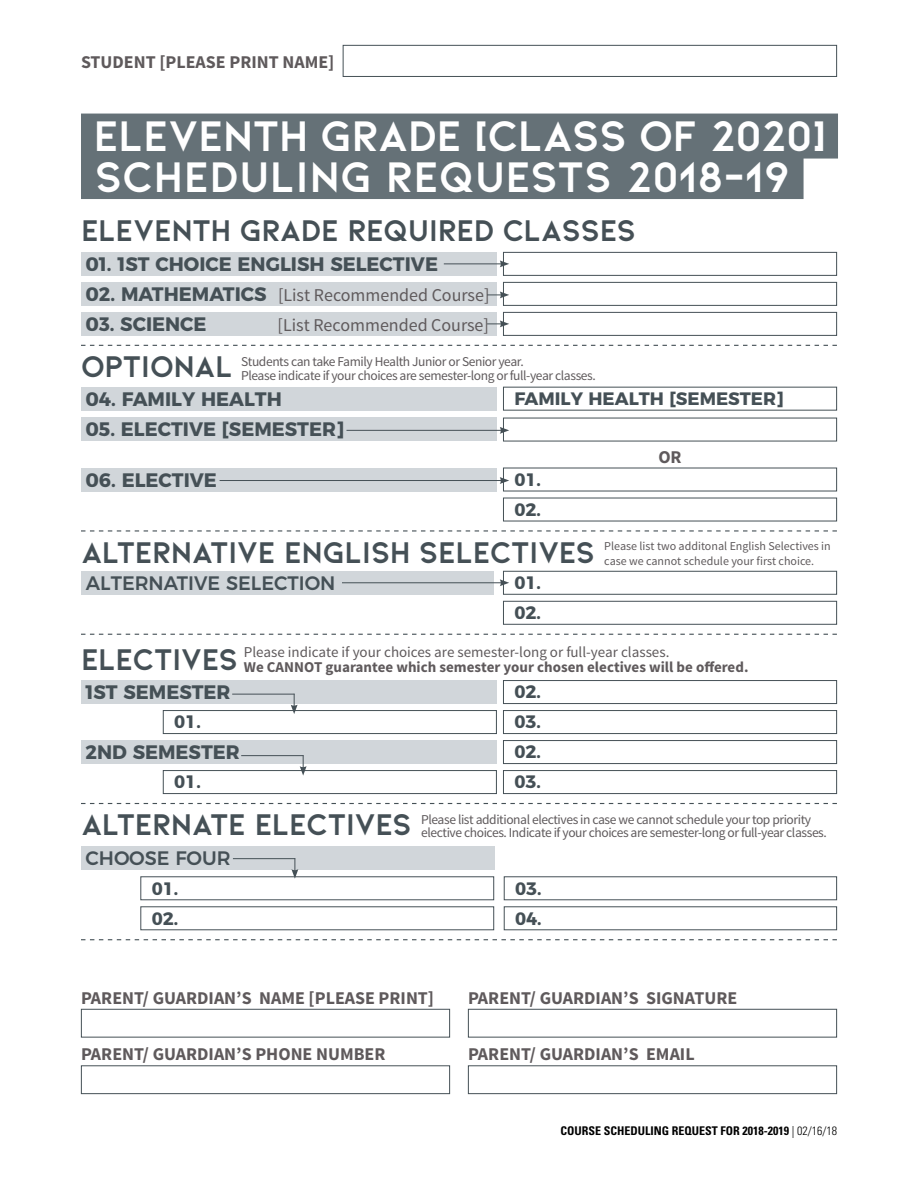
<style>
.page{position:relative;width:918px;height:1188px;background:#fff}
.page>*{position:absolute;margin:0;border:0;box-sizing:border-box;transform-origin:0 0}
.t1{font:700 45px/40.5px "Kiona";letter-spacing:-.015em;color:#fff}
.t2{font:700 31.5px "Kiona";letter-spacing:-.02em;color:#455056}
.t3{font:700 19.5px "Montserrat";color:#455056}
.t4{font:500 19.5px "Montserrat";color:#455056}
.t5{font:700 18px "Source Sans Pro";color:#5f5a5c}
.t6{font:700 18px/30px "Montserrat";color:#455056}
.t7{font:18px "Source Sans Pro";color:#5f5a5c}
.t8{font:700 15px/15px "Source Sans Pro";color:#5f5a5c}
.t9{font:13.5px/13.5px "Source Sans Pro";letter-spacing:-.03em;color:#5f5a5c}
.t10{font:12px/15px "Source Sans Pro";color:#5f5a5c}
.t11{font:700 condensed 12px "Univers LT Std";color:#000}
.s1{font-family:"Montserrat";font-weight:700;font-size:19.5px;color:#455056}
.s2{font-family:"Kiona";font-size:31.5px;color:#455056}
.s3{font-weight:400}
.s4{font-weight:300}
</style>
<div class="page">
<div style="left:81px;top:114px;width:757px;height:45px;background:#657177"></div>
<div style="left:81px;top:154px;width:723px;height:45px;background:#657177"></div>
<div style="left:343px;top:45px;width:494px;height:32px;border:1px solid #455056"></div>
<div style="left:81px;top:571px;width:413px;height:24px;background:#d1d6da"></div>
<div style="left:503px;top:571px;width:334px;height:24px;border:1px solid #455056"></div>
<div style="left:503px;top:601px;width:334px;height:24px;border:1px solid #455056"></div>
<hr style="left:342px;top:582px;width:160px;height:1px;background:#455056">
<svg style="left:500px;top:579px;width:9px;height:7px"></svg>
<div style="left:81px;top:1009px;width:369px;height:29px;border:1px solid #455056"></div>
<div style="left:468px;top:1009px;width:369px;height:29px;border:1px solid #455056"></div>
<div style="left:81px;top:1065px;width:369px;height:29px;border:1px solid #455056"></div>
<div style="left:468px;top:1065px;width:369px;height:29px;border:1px solid #455056"></div>
<div style="left:81px;top:252px;width:416px;height:24px;background:#d1d6da"></div>
<div style="left:81px;top:282px;width:416px;height:24px;background:#d1d6da"></div>
<div style="left:81px;top:312px;width:416px;height:24px;background:#d1d6da"></div>
<div style="left:503px;top:252px;width:334px;height:24px;border:1px solid #455056"></div>
<div style="left:503px;top:282px;width:334px;height:24px;border:1px solid #455056"></div>
<div style="left:503px;top:312px;width:334px;height:24px;border:1px solid #455056"></div>
<svg style="left:487px;top:291px;width:22px;height:7px"></svg>
<hr style="left:444px;top:264px;width:58px;height:1px;background:#455056">
<svg style="left:500px;top:260px;width:9px;height:7px"></svg>
<svg style="left:487px;top:320px;width:22px;height:7px"></svg>
<div style="left:81px;top:387px;width:416px;height:24px;background:#d1d6da"></div>
<div style="left:81px;top:417px;width:416px;height:24px;background:#d1d6da"></div>
<div style="left:81px;top:468px;width:416px;height:23px;background:#d1d6da"></div>
<hr style="left:346px;top:430px;width:156px;height:1px;background:#455056">
<svg style="left:500px;top:427px;width:9px;height:7px"></svg>
<hr style="left:220px;top:480px;width:282px;height:1px;background:#455056">
<svg style="left:500px;top:477px;width:9px;height:7px"></svg>
<div style="left:81px;top:680px;width:416px;height:24px;background:#d1d6da"></div>
<div style="left:81px;top:740px;width:416px;height:24px;background:#d1d6da"></div>
<div style="left:503px;top:680px;width:334px;height:24px;border:1px solid #455056"></div>
<div style="left:503px;top:710px;width:334px;height:24px;border:1px solid #455056"></div>
<div style="left:163px;top:710px;width:334px;height:24px;border:1px solid #455056"></div>
<div style="left:163px;top:770px;width:334px;height:24px;border:1px solid #455056"></div>
<div style="left:503px;top:740px;width:334px;height:24px;border:1px solid #455056"></div>
<div style="left:503px;top:770px;width:334px;height:24px;border:1px solid #455056"></div>
<hr style="left:232px;top:694px;width:63px;height:1px;background:#455056">
<svg style="left:291px;top:694px;width:7px;height:20px"></svg>
<hr style="left:241px;top:755px;width:63px;height:1px;background:#455056">
<svg style="left:300px;top:755px;width:7px;height:21px"></svg>
<div style="left:81px;top:846px;width:413px;height:24px;background:#d1d6da"></div>
<div style="left:504px;top:876px;width:333px;height:24px;border:1px solid #455056"></div>
<div style="left:504px;top:906px;width:333px;height:24px;border:1px solid #455056"></div>
<div style="left:140px;top:876px;width:354px;height:24px;border:1px solid #455056"></div>
<div style="left:140px;top:906px;width:354px;height:24px;border:1px solid #455056"></div>
<hr style="left:233px;top:858px;width:62px;height:1px;background:#455056">
<svg style="left:291px;top:858px;width:7px;height:21px"></svg>
<svg style="left:81px;top:345px;width:756px;height:1px"></svg>
<svg style="left:81px;top:530px;width:756px;height:2px"></svg>
<svg style="left:81px;top:634px;width:756px;height:1px"></svg>
<svg style="left:81px;top:803px;width:756px;height:1px"></svg>
<svg style="left:81px;top:939px;width:756px;height:1px"></svg>
<h3 class="t5" style="left:81px;top:50px;width:255px">STUDENT [PLEASE PRINT NAME]</h3>
<h1 class="t1" style="left:94px;top:115px;width:734px">ELEVENTH GRADE [CLASS OF 2020]<br>SCHEDULING REQUESTS 2018-19</h1>
<h2 class="t2" style="left:81px;top:212px;width:557px">ELEVENTH GRADE REQUIRED CLASSES</h2>
<h3 class="t3" style="left:85px;top:248px;width:354px">01. 1ST CHOICE ENGLISH SELECTIVE</h3>
<h3 class="t7" style="left:85px;top:284px;width:406px"><span class="s1">02. MATHEMATICS</span> [List Recommended Course]</h3>
<h3 class="t3" style="left:85px;top:308px;width:123px">03. SCIENCE</h3>
<h3 class="t7" style="left:278px;top:314px;width:213px">[List Recommended Course]</h3>
<p class="t9" style="left:241px;top:355px;width:356px">Students can take Family Health Junior or Senior year.<br>Please indicate if your choices are semester-long or full-year classes.</p>
<h2 class="t2" style="left:81px;top:348px;width:154px">OPTIONAL</h2>
<h3 class="t3" style="left:85px;top:383px;width:198px">04. FAMILY HEALTH</h3>
<h3 class="t3" style="left:85px;top:413px;width:260px">05. ELECTIVE [SEMESTER]</h3>
<h3 class="t3" style="left:85px;top:464px;width:133px">06. ELECTIVE</h3>
<h3 class="t6" style="left:514px;top:382px;width:271px">FAMILY HEALTH [SEMESTER]</h3>
<h3 class="t5" style="left:658px;top:445px;width:25px">OR</h3>
<h3 class="t6" style="left:514px;top:463px;width:28px">01.<br>02.</h3>
<h2 class="t2" style="left:81px;top:533px;width:516px">ALTERNATIVE ENGLISH SELECTIVES</h2>
<p class="t10" style="left:604px;top:538px;width:228px">Please list two additonal English Selectives in case we cannot schedule your first choice.</p>
<h3 class="t4" style="left:86px;top:567px;width:251px">ALTERNATIVE SELECTION</h3>
<h3 class="t6" style="left:514px;top:566px;width:28px">01.<br>02.</h3>
<p class="t8" style="left:244px;top:645px;width:506px;text-indent:-163px"><span class="s2">ELECTIVES</span> <span class="s3">Please indicate if your choices are semester-long or full-year classes.<br></span>We CANNOT guarantee which semester your chosen electives will be offered.</p>
<h3 class="t3" style="left:85px;top:676px;width:147px">1ST SEMESTER</h3>
<h3 class="t6" style="left:514px;top:676px;width:28px">02.</h3>
<h3 class="t6" style="left:174px;top:706px;width:28px">01.</h3>
<h3 class="t6" style="left:514px;top:706px;width:28px">03.</h3>
<h3 class="t3" style="left:85px;top:736px;width:156px">2ND SEMESTER</h3>
<h3 class="t6" style="left:174px;top:766px;width:28px">01.</h3>
<h3 class="t6" style="left:514px;top:736px;width:28px">02.<br>03.</h3>
<h2 class="t2" style="left:81px;top:806px;width:332px">ALTERNATE ELECTIVES</h2>
<p class="t9" style="left:421px;top:813px;width:407px">Please list additional electives in case we cannot schedule your top priority elective choices. Indicate if your choices are semester-long or full-year classes.</p>
<h3 class="t4" style="left:85px;top:843px;width:147px">CHOOSE FOUR</h3>
<h3 class="t6" style="left:515px;top:872px;width:28px">03.<br>04.</h3>
<h3 class="t6" style="left:152px;top:872px;width:28px">01.<br>02.</h3>
<h3 class="t5" style="left:81px;top:986px;width:355px">PARENT/ GUARDIAN’S NAME [PLEASE PRINT]</h3>
<h3 class="t5" style="left:468px;top:986px;width:271px">PARENT/ GUARDIAN’S SIGNATURE</h3>
<h3 class="t5" style="left:81px;top:1042px;width:306px">PARENT/ GUARDIAN’S PHONE NUMBER</h3>
<h3 class="t5" style="left:468px;top:1042px;width:228px">PARENT/ GUARDIAN’S EMAIL</h3>
<p class="t11" style="left:560px;top:1124px;width:278px">COURSE SCHEDULING REQUEST FOR 2018-2019 <span class="s4">| 02/16/18</span></p>
</div>
